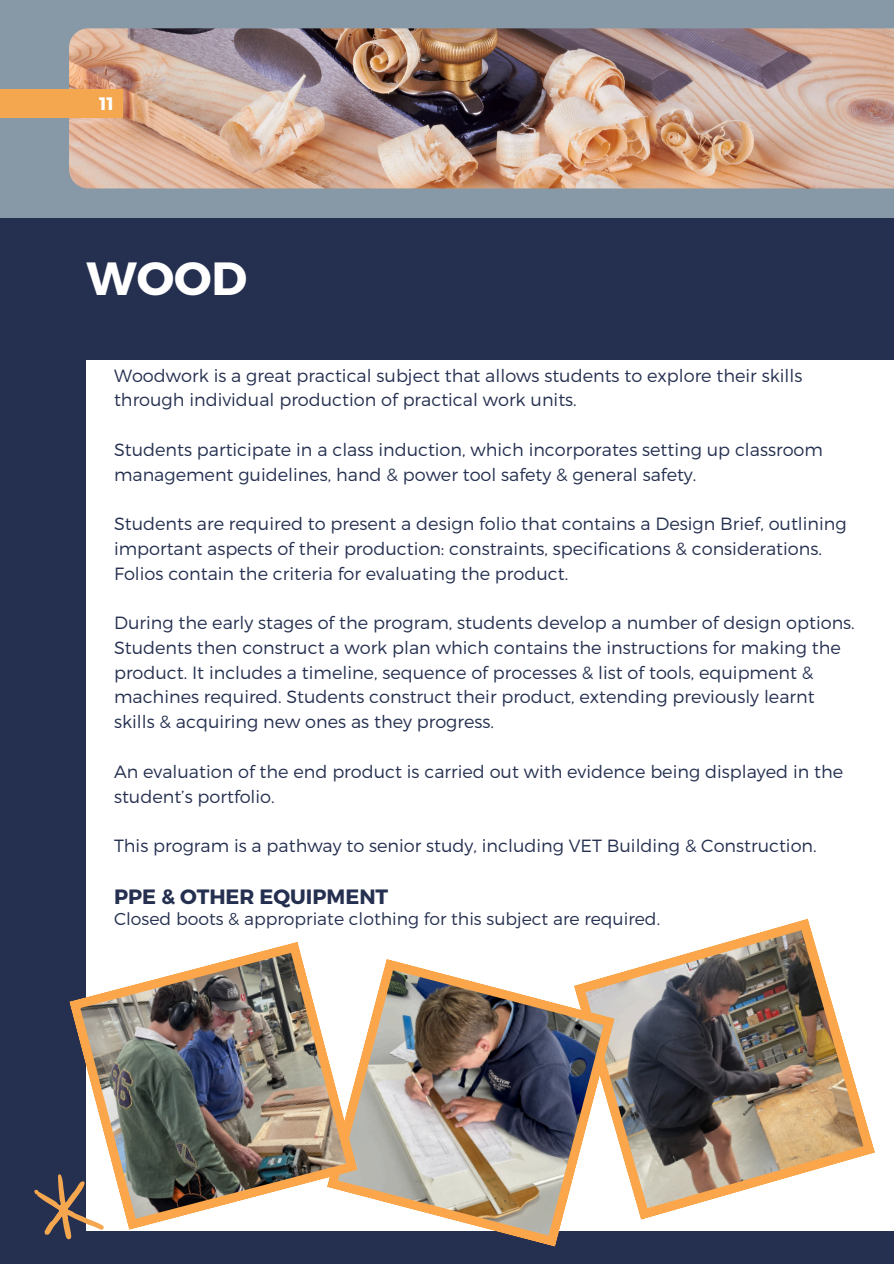
<style>
.page{position:relative;width:894px;height:1264px;background:#fff}
.page>*{position:absolute;margin:0;border:0;box-sizing:border-box;transform-origin:0 0}
.t1{font:700 46.5px "Montserrat";color:#fff}
.t2{font:700 20.7px "Montserrat";color:#253050}
.t3{font:700 18px "Montserrat";color:#fff}
.t4{font:300 17.7px/24.8px "Montserrat";color:#253050}
.t5{font:300 17.25px "Montserrat";color:#253050}
</style>
<div class="page">
<div style="left:0;top:0;width:893px;height:1263px;background:#253050"></div>
<div style="left:0;top:0;width:893px;height:218px;background:#8799a7"></div>
<img style="left:69px;top:28px;width:824px;height:160px">
<div style="left:0;top:89px;width:122px;height:28px;background:#f5a750"></div>
<div style="left:86px;top:360px;width:807px;height:870px;background:#fff"></div>
<svg style="left:34px;top:1174px;width:70px;height:65px"></svg>
<img style="left:614px;top:918px;width:261px;height:301px">
<img style="left:326px;top:959px;width:288px;height:287px">
<img style="left:69px;top:942px;width:288px;height:287px">
<p class="t3" style="left:99px;top:92px;width:16px">11</p>
<h1 class="t1" style="left:86px;top:248px;width:162px">WOOD</h1>
<p class="t4" style="left:114px;top:362px;width:689px">Woodwork is a great practical subject that allows students to explore their skills through individual production of practical work units.</p>
<p class="t4" style="left:114px;top:436px;width:710px">Students participate in a class induction, which incorporates setting up classroom management guidelines, hand &amp; power tool safety &amp; general safety.</p>
<p class="t4" style="left:114px;top:510px;width:734px">Students are required to present a design folio that contains a Design Brief, outlining important aspects of their production: constraints, specifications &amp; considerations.<br>Folios contain the criteria for evaluating the product.</p>
<p class="t4" style="left:114px;top:609px;width:742px">During the early stages of the program, students develop a number of design options.<br>Students then construct a work plan which contains the instructions for making the product. It includes a timeline, sequence of processes &amp; list of tools, equipment &amp; machines required. Students construct their product, extending previously learnt skills &amp; acquiring new ones as they progress.</p>
<h2 class="t4" style="left:114px;top:758px;width:730px">An evaluation of the end product is carried out with evidence being displayed in the student’s portfolio.</h2>
<p class="t4" style="left:114px;top:832px;width:704px">This program is a pathway to senior study, including VET Building &amp; Construction.</p>
<p class="t2" style="left:114px;top:882px;width:276px">PPE &amp; OTHER EQUIPMENT</p>
<p class="t5" style="left:114px;top:907px;width:547px">Closed boots &amp; appropriate clothing for this subject are required.</p>
</div>
